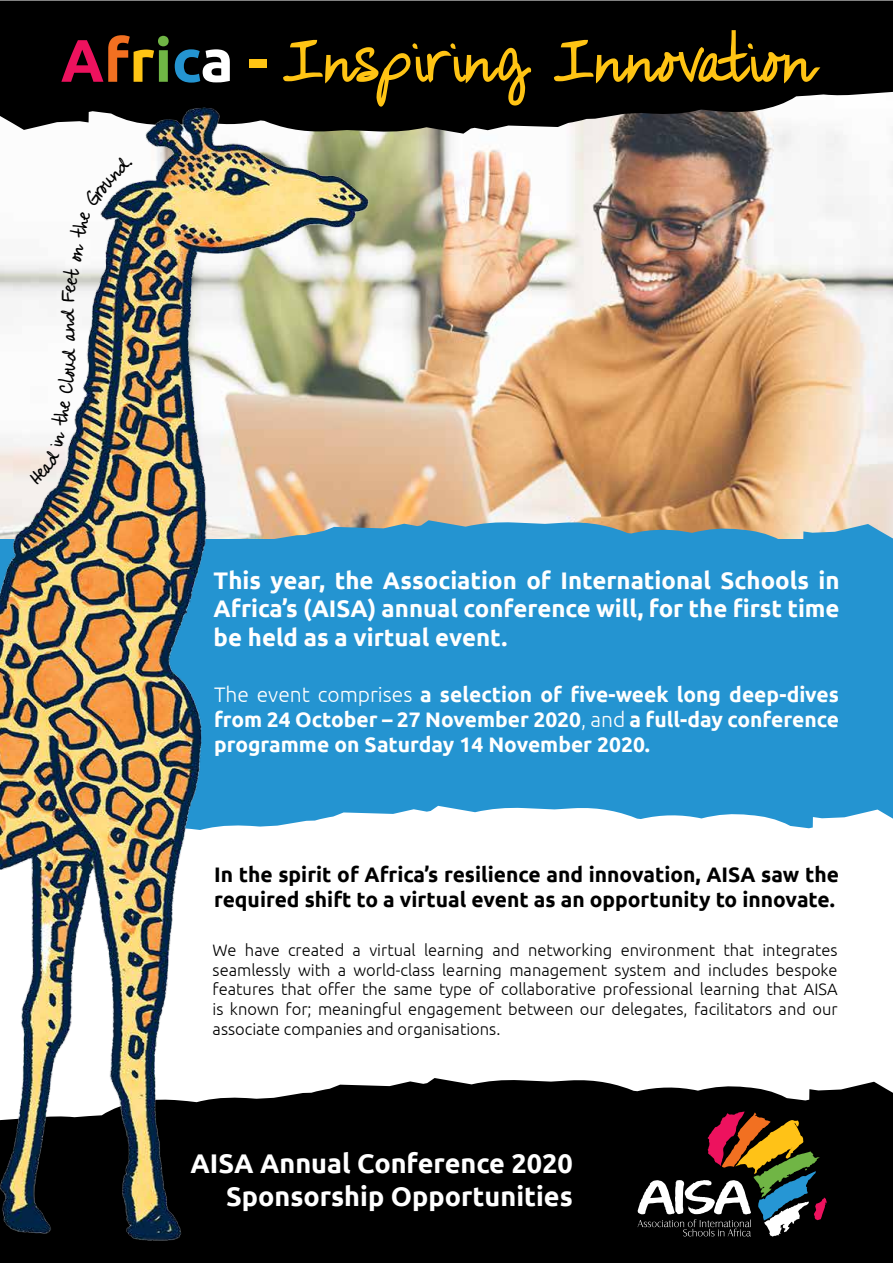
<style>
.page{position:relative;width:893px;height:1263px;background:#fff}
.page>*{position:absolute;margin:0;border:0;box-sizing:border-box;transform-origin:0 0}
.t1{font:700 67.5px "KG You Wont Bring Me Down";color:#ffc414}
.t2{font:700 27px/32.4px "Ubuntu";color:#fff;text-align:right}
.t3{font:700 24px/28.8px "Ubuntu";color:#fff;text-align:justify}
.t4{font:700 21px/25.2px "Ubuntu";color:#fff;text-align:justify}
.t5{font:700 21px/25.2px "Ubuntu";color:#000}
.t6{font:700 21px "KG You Wont Bring Me Down";color:#000}
.t7{font:300 16.5px/19.8px "Ubuntu";color:#000;text-align:justify}
.s1{font-family:"Ubuntu";font-size:60px;color:#ed125e}
.s2{font-family:"Ubuntu";font-size:60px;color:#f27021}
.s3{font-family:"Ubuntu";font-size:60px}
.s4{font-family:"Ubuntu";font-size:60px;color:#70b545}
.s5{font-family:"Ubuntu";font-size:60px;color:#2494d1}
.s6{font-family:"Ubuntu";font-size:60px;color:#fff}
.s7{font-weight:300}
</style>
<div class="page">
<img style="left:369px;top:134px;width:524px;height:386px">
<div style="left:0;top:539px;width:893px;height:308px;background:#2494d1"></div>
<svg style="left:369px;top:806px;width:524px;height:41px;fill:#fff"></svg>
<svg style="left:369px;top:520px;width:524px;height:19px;fill:#2494d1"></svg>
<svg style="left:0;top:1px;width:893px;height:133px;fill:#000"></svg>
<div style="left:0;top:1146px;width:893px;height:117px;background:#000"></div>
<svg style="left:369px;top:1078px;width:524px;height:133px;fill:#000"></svg>
<svg style="left:638px;top:1111px;width:189px;height:125px"></svg>
<img style="left:0;top:108px;width:369px;height:1133px">
<svg style="left:29px;top:400px;width:42px;height:85px"></svg>
<svg style="left:58px;top:348px;width:18px;height:46px"></svg>
<svg style="left:66px;top:319px;width:9px;height:22px"></svg>
<img style="left:61px;top:155px;width:72px;height:146px">
<h1 class="t1" style="left:61px;top:19px;width:755px"><span class="s1">A</span><span class="s2">f</span><span class="s3">r</span><span class="s4">i</span><span class="s5">c</span><span class="s6">a</span> <span class="s3">-</span> Inspiring Innovation</h1>
<p class="t6" style="left:55px;top:321px;width:15px;rotate:-90deg">d</p>
<h3 class="t3" style="left:214px;top:565px;width:627px">This year, the Association of International Schools in Africa’s (AISA) annual conference will, for the first time be held as a virtual event.</h3>
<p class="t4" style="left:214px;top:682px;width:626px"><span class="s7">The event comprises</span> a selection of five-week long deep-dives from 24 October – 27 November 2020<span class="s7">, and</span> a full-day conference programme on Saturday 14 November 2020.</p>
<p class="t5" style="left:214px;top:862px;width:626px">In the spirit of Africa’s resilience and innovation, AISA saw the required shift to a virtual event as an opportunity to innovate.</p>
<p class="t7" style="left:213px;top:939px;width:626px">We have created a virtual learning and networking environment that integrates seamlessly with a world-class learning management system and includes bespoke features that offer the same type of collaborative professional learning that AISA is known for; meaningful engagement between our delegates, facilitators and our associate companies and organisations.</p>
<h2 class="t2" style="left:190px;top:1147px;width:384px">AISA Annual Conference 2020<br>Sponsorship Opportunities</h2>
</div>
